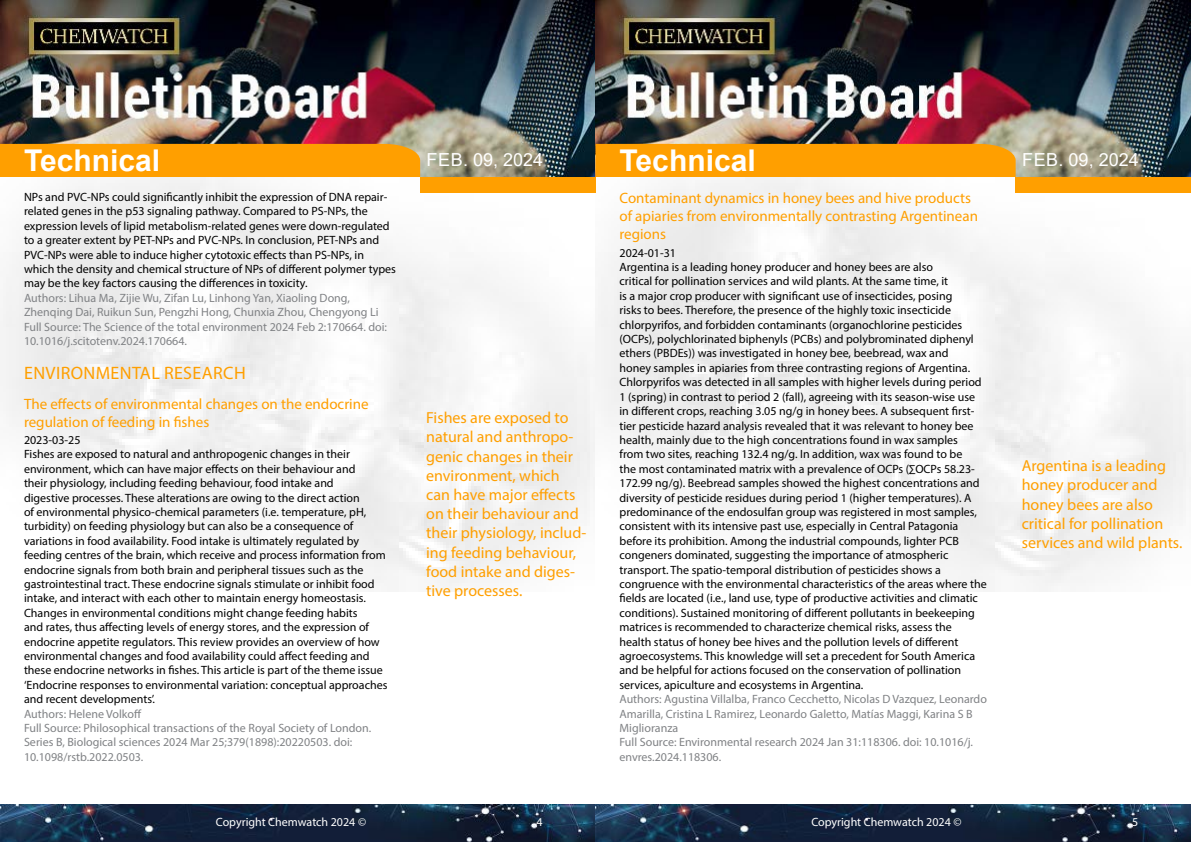
<style>
.page{position:relative;width:1191px;height:842px;background:#fff}
.page>*{position:absolute;margin:0;border:0;box-sizing:border-box;transform-origin:0 0}
.t1{font:700 30px "Arial";color:#fff}
.t2{font:18px "Arial";color:#fff}
.t3{font:18px "Myriad Pro";letter-spacing:.02em;color:#ff9f00}
.t4{font:16px/19.2px "Myriad Pro";color:#ff9f00}
.t5{font:15px/18px "Myriad Pro";color:#ff9f00}
.t6{font:12px/14.4px "Myriad Pro";color:#000}
.t7{font:12px/14.4px "Myriad Pro";color:#808285}
.t8{font:12px "Myriad Pro";color:#fff}
</style>
<div class="page">
<img style="left:0;top:0;width:1191px;height:592px">
<div style="left:420px;top:177px;width:175px;height:15px;background:#ff9f00"></div>
<div style="left:1015px;top:177px;width:176px;height:15px;background:#ff9f00"></div>
<div style="left:0;top:144px;width:420px;height:33px;background:#ff9f00"></div>
<div style="left:595px;top:144px;width:420px;height:33px;background:#ff9f00"></div>
<img style="left:0;top:804px;width:1191px;height:38px">
<h1 class="t1" style="left:24px;top:139px;width:138px">Technical</h1>
<h1 class="t1" style="left:619px;top:139px;width:138px">Technical</h1>
<p class="t6" style="left:24px;top:190px;width:373px">NPs and PVC-NPs could significantly inhibit the expression of DNA repair&shy;related genes in the p53 signaling pathway. Compared to PS-NPs, the expression levels of lipid metabolism-related genes were down-regulated to a greater extent by PET-NPs and PVC-NPs. In conclusion, PET-NPs and PVC-NPs were able to induce higher cytotoxic effects than PS-NPs, in which the density and chemical structure of NPs of different polymer types may be the key factors causing the differences in toxicity.</p>
<p class="t7" style="left:24px;top:290px;width:364px">Authors: Lihua Ma, Zijie Wu, Zifan Lu, Linhong Yan, Xiaoling Dong, Zhenqing Dai, Ruikun Sun, Pengzhi Hong, Chunxia Zhou, Chengyong Li Full Source: The Science of the total environment 2024 Feb 2:170664. doi:<br>10.1016/j.scitotenv.2024.170664.</p>
<h2 class="t3" style="left:24px;top:361px;width:223px">ENVIRONMENTAL RESEARCH</h2>
<p class="t5" style="left:24px;top:394px;width:346px">The effects of environmental changes on the endocrine regulation of feeding in fishes</p>
<p class="t6" style="left:24px;top:433px;width:365px">2023-03-25<br>Fishes are exposed to natural and anthropogenic changes in their environment, which can have major effects on their behaviour and<br>their physiology, including feeding behaviour, food intake and<br>digestive processes. These alterations are owing to the direct action<br>of environmental physico-chemical parameters (i.e. temperature, pH, turbidity) on feeding physiology but can also be a consequence of variations in food availability. Food intake is ultimately regulated by feeding centres of the brain, which receive and process information from endocrine signals from both brain and peripheral tissues such as the gastrointestinal tract. These endocrine signals stimulate or inhibit food intake, and interact with each other to maintain energy homeostasis.<br>Changes in environmental conditions might change feeding habits<br>and rates, thus affecting levels of energy stores, and the expression of endocrine appetite regulators. This review provides an overview of how environmental changes and food availability could affect feeding and these endocrine networks in fishes. This article is part of the theme issue ‘Endocrine responses to environmental variation: conceptual approaches and recent developments’.</p>
<p class="t7" style="left:24px;top:706px;width:349px">Authors: Helene Volkoff<br>Full Source: Philosophical transactions of the Royal Society of London.<br>Series B, Biological sciences 2024 Mar 25;379(1898):20220503. doi:<br>10.1098/rstb.2022.0503.</p>
<h2 class="t2" style="left:426px;top:148px;width:118px">Feb. 09, 2024</h2>
<h2 class="t2" style="left:1022px;top:148px;width:118px">Feb. 09, 2024</h2>
<p class="t5" style="left:619px;top:189px;width:360px">Contaminant dynamics in honey bees and hive products of apiaries from environmentally contrasting Argentinean regions</p>
<p class="t6" style="left:619px;top:245px;width:369px">2024-01-31<br>Argentina is a leading honey producer and honey bees are also<br>critical for pollination services and wild plants. At the same time, it<br>is a major crop producer with significant use of insecticides, posing<br>risks to bees. Therefore, the presence of the highly toxic insecticide chlorpyrifos, and forbidden contaminants (organochlorine pesticides (OCPs), polychlorinated biphenyls (PCBs) and polybrominated diphenyl ethers (PBDEs)) was investigated in honey bee, beebread, wax and<br>honey samples in apiaries from three contrasting regions of Argentina.<br>Chlorpyrifos was detected in all samples with higher levels during period 1 (spring) in contrast to period 2 (fall), agreeing with its season-wise use in different crops, reaching 3.05 ng/g in honey bees. A subsequent first&shy;tier pesticide hazard analysis revealed that it was relevant to honey bee health, mainly due to the high concentrations found in wax samples<br>from two sites, reaching 132.4 ng/g. In addition, wax was found to be<br>the most contaminated matrix with a prevalence of OCPs (∑OCPs 58.23- 172.99 ng/g). Beebread samples showed the highest concentrations and diversity of pesticide residues during period 1 (higher temperatures). A predominance of the endosulfan group was registered in most samples, consistent with its intensive past use, especially in Central Patagonia before its prohibition. Among the industrial compounds, lighter PCB congeners dominated, suggesting the importance of atmospheric transport. The spatio-temporal distribution of pesticides shows a congruence with the environmental characteristics of the areas where the fields are located (i.e., land use, type of productive activities and climatic conditions). Sustained monitoring of different pollutants in beekeeping matrices is recommended to characterize chemical risks, assess the health status of honey bee hives and the pollution levels of different agroecosystems. This knowledge will set a precedent for South America and be helpful for actions focused on the conservation of pollination services, apiculture and ecosystems in Argentina.</p>
<p class="t7" style="left:619px;top:692px;width:369px">Authors: Agustina Villalba, Franco Cecchetto, Nicolas D Vazquez, Leonardo Amarilla, Cristina L Ramirez, Leonardo Galetto, Matías Maggi, Karina S B Miglioranza<br>Full Source: Environmental research 2024 Jan 31:118306. doi: 10.1016/j. envres.2024.118306.</p>
<h3 class="t4" style="left:426px;top:408px;width:162px">Fishes are exposed to natural and anthropo&shy;genic changes in their environment, which can have major effects on their behaviour and their physiology, includ&shy;ing feeding behaviour, food intake and diges&shy;tive processes.</h3>
<h3 class="t4" style="left:1021px;top:456px;width:162px">Argentina is a leading honey producer and honey bees are also critical for pollination services and wild plants.</h3>
<p class="t8" style="left:216px;top:815px;width:152px">Copyright Chemwatch 2024 ©</p>
<p class="t8" style="left:536px;top:815px;width:8px">4</p>
<p class="t8" style="left:811px;top:815px;width:152px">Copyright Chemwatch 2024 ©</p>
<p class="t8" style="left:1132px;top:815px;width:8px">5</p>
</div>
